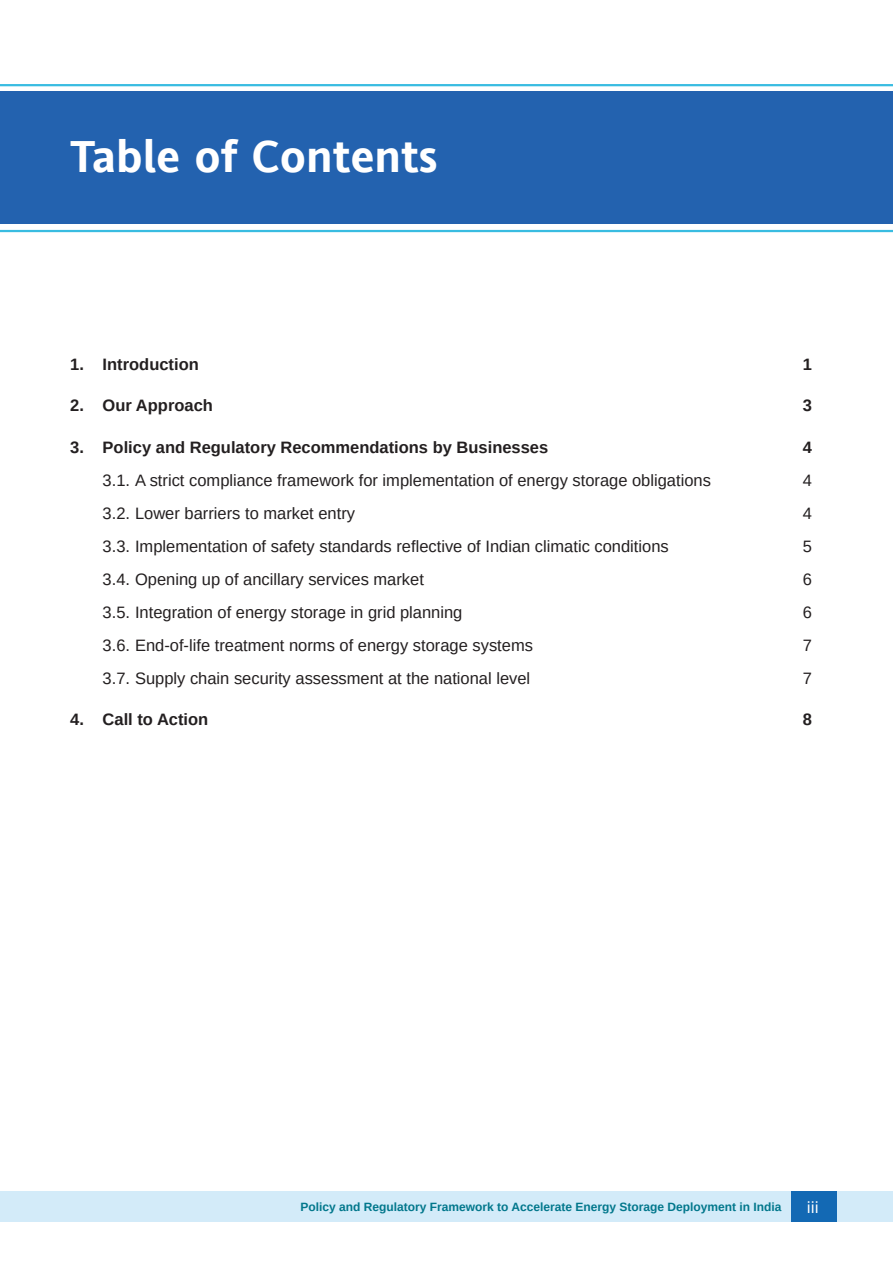
<style>
.page{position:relative;width:893px;height:1263px;background:#fff}
.page>*{position:absolute;margin:0;border:0;box-sizing:border-box;transform-origin:0 0}
.t1{font:700 45px "Andale Sans";color:#fff}
.t2{font:16.5px "Arimo";color:#231f20}
.t3{font:700 16.5px "Arimo";color:#231f20}
.t4{font:16.5px "Andale Sans";color:#fff}
.t5{font:700 12px "Arimo";color:#01778c}
</style>
<div class="page">
<div style="left:0;top:1191px;width:893px;height:31px;background:#d3ebf9"></div>
<div style="left:792px;top:1191px;width:45px;height:31px;background:#1369b4"></div>
<div style="left:0;top:92px;width:893px;height:132px;background:#2362af"></div>
<hr style="left:0;top:230px;width:893px;height:2px;background:#39bce1">
<hr style="left:0;top:84px;width:893px;height:2px;background:#39bce1">
<h1 class="t1" style="left:70px;top:125px;width:369px">Table of Contents</h1>
<p class="t3" style="left:70px;top:353px;width:130px">1. Introduction</p>
<p class="t3" style="left:803px;top:353px;width:11px">1</p>
<p class="t3" style="left:70px;top:394px;width:144px">2. Our Approach</p>
<p class="t3" style="left:803px;top:394px;width:11px">3</p>
<p class="t3" style="left:70px;top:436px;width:480px">3. Policy and Regulatory Recommendations by Businesses</p>
<p class="t3" style="left:803px;top:436px;width:11px">4</p>
<p class="t2" style="left:103px;top:469px;width:610px">3.1. A strict compliance framework for implementation of energy storage obligations</p>
<p class="t2" style="left:803px;top:469px;width:11px">4</p>
<p class="t2" style="left:103px;top:502px;width:254px">3.2. Lower barriers to market entry</p>
<p class="t2" style="left:803px;top:502px;width:11px">4</p>
<p class="t2" style="left:103px;top:535px;width:568px">3.3. Implementation of safety standards reflective of Indian climatic conditions</p>
<p class="t2" style="left:803px;top:535px;width:11px">5</p>
<p class="t2" style="left:103px;top:568px;width:323px">3.4. Opening up of ancillary services market</p>
<p class="t2" style="left:803px;top:568px;width:11px">6</p>
<p class="t2" style="left:103px;top:601px;width:361px">3.5. Integration of energy storage in grid planning</p>
<p class="t2" style="left:803px;top:601px;width:11px">6</p>
<p class="t2" style="left:103px;top:634px;width:432px">3.6. End-of-life treatment norms of energy storage systems</p>
<p class="t2" style="left:803px;top:634px;width:11px">7</p>
<p class="t2" style="left:103px;top:667px;width:429px">3.7. Supply chain security assessment at the national level</p>
<p class="t2" style="left:803px;top:667px;width:11px">7</p>
<p class="t3" style="left:70px;top:708px;width:140px">4. Call to Action</p>
<p class="t3" style="left:803px;top:708px;width:11px">8</p>
<p class="t5" style="left:300px;top:1198px;width:483px">Policy and Regulatory Framework to Accelerate Energy Storage Deployment in India</p>
<p class="t4" style="left:807px;top:1195px;width:13px">iii</p>
</div>
